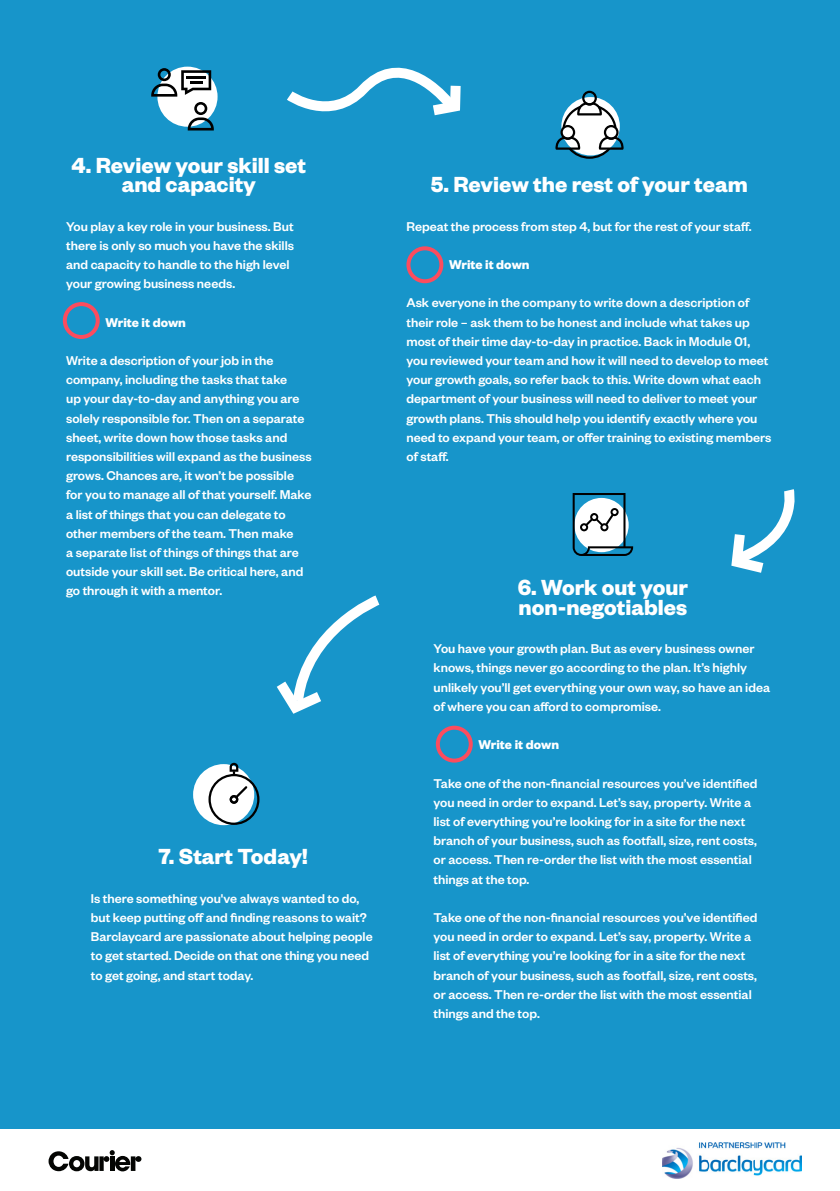
<style>
.page{position:relative;width:840px;height:1191px;background:#fff}
.page>*{position:absolute;margin:0;border:0;box-sizing:border-box;transform-origin:0 0}
.GC__Body_Copy__1{font:700 24px/19.2px "Founders Grotesk";color:#fff;text-align:center}
.GC__Body_Copy__1-2{font:500 14px/19.2px "Founders Grotesk";color:#fff}
.GC__Body_Copy__1-3{font:700 14px "Founders Grotesk";color:#fff}
</style>
<div class="page">
<div style="left:0;top:0;width:839px;height:1128px;background:#1795ca"></div>
<svg style="left:287px;top:67px;width:174px;height:49px"></svg>
<div style="left:406px;top:246px;width:37px;height:37px;border:4px solid #fc4c5e;border-radius:50%"></div>
<div style="left:435px;top:725px;width:37px;height:37px;border:4px solid #fc4c5e;border-radius:50%"></div>
<div style="left:63px;top:302px;width:37px;height:37px;border:4px solid #fc4c5e;border-radius:50%"></div>
<svg style="left:731px;top:489px;width:64px;height:84px"></svg>
<svg style="left:276px;top:595px;width:104px;height:119px"></svg>
<img style="left:662px;top:1142px;width:138px;height:36px">
<svg style="left:151px;top:68px;width:63px;height:62px"></svg>
<svg style="left:555px;top:91px;width:68px;height:68px"></svg>
<svg style="left:572px;top:493px;width:60px;height:63px"></svg>
<svg style="left:48px;top:1151px;width:50px;height:20px"></svg>
<svg style="left:104px;top:1150px;width:37px;height:21px"></svg>
<div style="left:99px;top:1156px;width:5px;height:15px;background:#040503"></div>
<div style="left:193px;top:764px;width:61px;height:61px;background:#fff;border-radius:50%"></div>
<svg style="left:208px;top:763px;width:51px;height:62px"></svg>
<p class="GC__Body_Copy__1" style="left:72px;top:154px;width:236px">4. Review your skill set and capacity</p>
<p class="GC__Body_Copy__1-2" style="left:66px;top:216px;width:229px">You play a key role in your business. But there is only so much you have the skills and capacity to handle to the high level your growing business needs.</p>
<p class="GC__Body_Copy__1-3" style="left:105px;top:313px;width:82px">Write it down</p>
<p class="GC__Body_Copy__1-2" style="left:66px;top:350px;width:247px">Write a description of your job in the company, including the tasks that take<br>up your day-to-day and anything you are solely responsible for. Then on a separate sheet, write down how those tasks and responsibilities will expand as the business grows. Chances are, it won’t be possible for you to manage all of that yourself. Make a list of things that you can delegate to other members of the team. Then make<br>a separate list of things of things that are outside your skill set. Be critical here, and go through it with a mentor.</p>
<p class="GC__Body_Copy__1" style="left:158px;top:846px;width:151px">7. Start Today!</p>
<p class="GC__Body_Copy__1-2" style="left:91px;top:888px;width:283px">Is there something you've always wanted to do, but keep putting off and finding reasons to wait?<br>Barclaycard are passionate about helping people to get started. Decide on that one thing you need to get going, and start today.</p>
<p class="GC__Body_Copy__1" style="left:430px;top:174px;width:318px">5. Review the rest of your team</p>
<p class="GC__Body_Copy__1-2" style="left:406px;top:216px;width:346px">Repeat the process from step 4, but for the rest of your staff.</p>
<p class="GC__Body_Copy__1-3" style="left:449px;top:255px;width:82px">Write it down</p>
<p class="GC__Body_Copy__1-2" style="left:406px;top:292px;width:366px">Ask everyone in the company to write down a description of their role – ask them to be honest and include what takes up most of their time day-to-day in practice. Back in Module 01, you reviewed your team and how it will need to develop to meet your growth goals, so refer back to this. Write down what each department of your business will need to deliver to meet your growth plans. This should help you identify exactly where you need to expand your team, or offer training to existing members of staff.</p>
<p class="GC__Body_Copy__1" style="left:517px;top:577px;width:172px">6. Work out your</p>
<p class="GC__Body_Copy__1" style="left:518px;top:596px;width:170px">non-negotiables</p>
<p class="GC__Body_Copy__1-2" style="left:433px;top:638px;width:338px">You have your growth plan. But as every business owner knows, things never go according to the plan. It’s highly unlikely you’ll get everything your own way, so have an idea of where you can afford to compromise.</p>
<p class="GC__Body_Copy__1-3" style="left:478px;top:735px;width:82px">Write it down</p>
<p class="GC__Body_Copy__1-2" style="left:433px;top:773px;width:325px">Take one of the non-financial resources you’ve identified you need in order to expand. Let’s say, property. Write a list of everything you’re looking for in a site for the next branch of your business, such as footfall, size, rent costs, or access. Then re-order the list with the most essential things at the top.</p>
<p class="GC__Body_Copy__1-2" style="left:433px;top:907px;width:325px">Take one of the non-financial resources you’ve identified you need in order to expand. Let’s say, property. Write a list of everything you’re looking for in a site for the next branch of your business, such as footfall, size, rent costs, or access. Then re-order the list with the most essential things and the top.</p>
</div>
